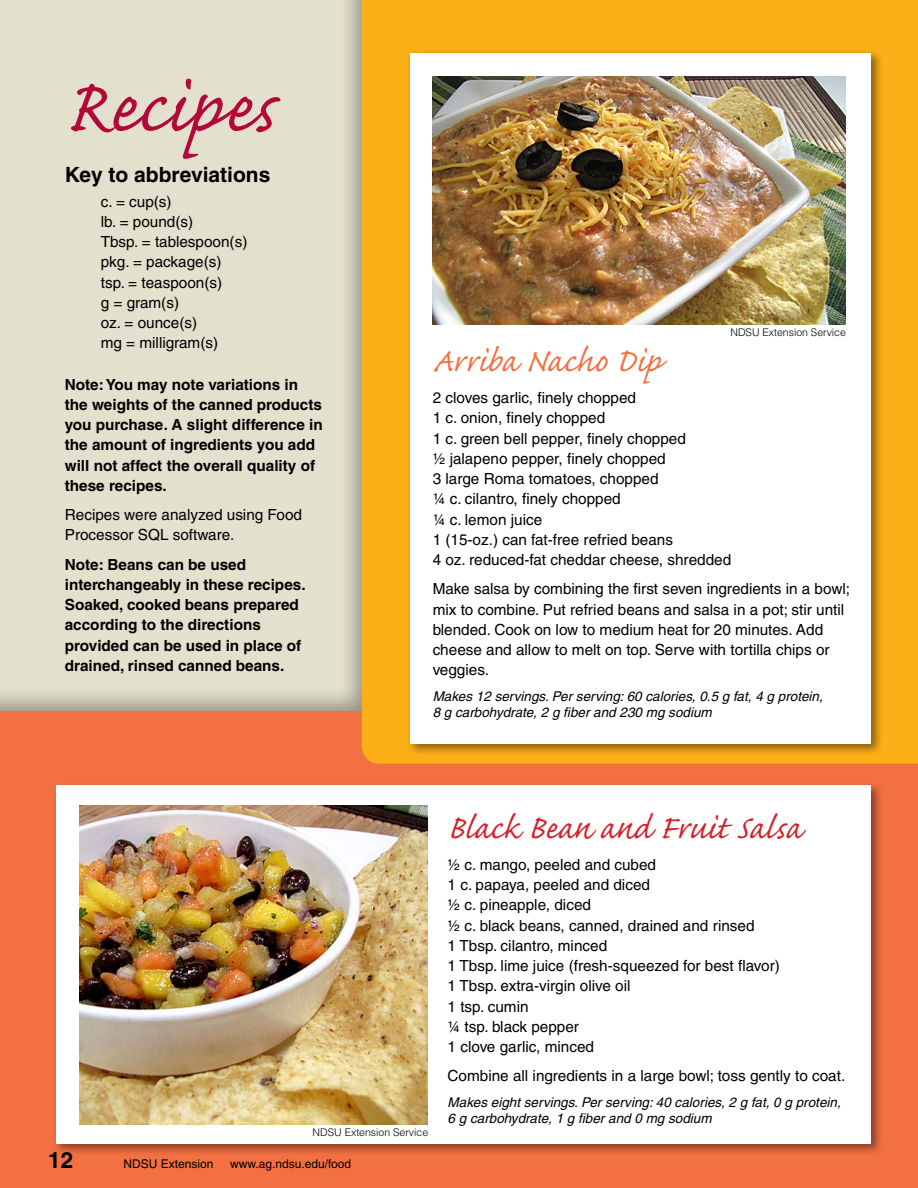
<style>
.page{position:relative;width:918px;height:1188px;background:#fff}
.page>*{position:absolute;margin:0;border:0;box-sizing:border-box;transform-origin:0 0}
.Subhead_1_script{font:94.5px "Caflisch Script";letter-spacing:-.005em;color:#b30838}
.Recipe_name{font:42px "Caflisch Script";color:#d2232a}
.Recipe_name-2{font:42px "Caflisch Script";color:#f37043}
.t1{font:700 22.5px "Helvetica";color:#000}
.Body_text{font:700 21px "Helvetica";color:#000}
.Recipe_ingredients{font:15.3px "Helvetica";color:#000}
.Recipe_first_paragra{font:15.3px/20.2px "Helvetica";color:#000}
.Recipe_first_paragra-2{font:700 15.3px/20.2px "Helvetica";color:#000}
.Body_text-2{font:700 15.3px/20.2px "Helvetica";color:#000}
.Body_text-3{font:15.3px/20.2px "Helvetica";color:#000}
.Recipe_nutrition_inf{font:italic 13.5px/16.5px "Helvetica";color:#000}
.t2{font:12px "Helvetica";color:#000}
.t3{font:300 10.5px "Helvetica";color:#000}
</style>
<div class="page">
<div style="left:0;top:0;width:376px;height:712px;background:#000;opacity:.35"></div>
<div style="left:0;top:711px;width:918px;height:477px;background:#f37043"></div>
<div style="left:52px;top:781px;width:832px;height:375px;background:#000;opacity:.45"></div>
<div style="left:56px;top:785px;width:815px;height:359px;background:#fff"></div>
<div style="left:362px;top:0;width:556px;height:764px;background:#fcaf17"></div>
<div style="left:407px;top:49px;width:477px;height:707px;background:#000;opacity:.45"></div>
<div style="left:410px;top:53px;width:461px;height:690px;background:#fff"></div>
<img style="left:433px;top:77px;width:412px;height:248px">
<img style="left:80px;top:805px;width:348px;height:320px">
<p class="Subhead_1_script" style="left:65px;top:59px;width:210px">Recipes</p>
<p class="Body_text" style="left:65px;top:162px;width:207px">Key to abbreviations</p>
<p class="Recipe_ingredients" style="left:101px;top:192px;width:72px">c. = cup(s)</p>
<p class="Recipe_ingredients" style="left:101px;top:213px;width:94px">lb. = pound(s)</p>
<p class="Recipe_ingredients" style="left:101px;top:233px;width:148px">Tbsp. = tablespoon(s)</p>
<p class="Recipe_ingredients" style="left:101px;top:253px;width:122px">pkg. = package(s)</p>
<p class="Recipe_ingredients" style="left:101px;top:273px;width:123px">tsp. = teaspoon(s)</p>
<p class="Recipe_ingredients" style="left:101px;top:294px;width:80px">g = gram(s)</p>
<p class="Recipe_ingredients" style="left:101px;top:314px;width:98px">oz. = ounce(s)</p>
<p class="Recipe_ingredients" style="left:101px;top:334px;width:119px">mg = milligram(s)</p>
<p class="Recipe_first_paragra-2" style="left:65px;top:374px;width:260px">Note: You may note variations in the weights of the canned products you purchase. A slight difference in the amount of ingredients you add will not affect the overall quality of these recipes.</p>
<p class="Body_text-3" style="left:65px;top:505px;width:239px">Recipes were analyzed using Food<br>Processor SQL software.</p>
<p class="Body_text-2" style="left:65px;top:554px;width:242px">Note: Beans can be used interchangeably in these recipes.<br>Soaked, cooked beans prepared according to the directions provided can be used in place of drained, rinsed canned beans.</p>
<p class="t3" style="left:730px;top:326px;width:117px">NDSU Extension Service</p>
<p class="Recipe_name-2" style="left:433px;top:339px;width:230px">Arriba Nacho Dip</p>
<p class="Recipe_ingredients" style="left:433px;top:389px;width:205px">2 cloves garlic, finely chopped</p>
<p class="Recipe_ingredients" style="left:433px;top:409px;width:174px">1 c. onion, finely chopped</p>
<p class="Recipe_ingredients" style="left:433px;top:429px;width:255px">1 c. green bell pepper, finely chopped</p>
<p class="Recipe_ingredients" style="left:433px;top:450px;width:235px">½ jalapeno pepper, finely chopped</p>
<p class="Recipe_ingredients" style="left:433px;top:470px;width:227px">3 large Roma tomatoes, chopped</p>
<p class="Recipe_ingredients" style="left:433px;top:490px;width:190px">¼ c. cilantro, finely chopped</p>
<p class="Recipe_ingredients" style="left:433px;top:510px;width:111px">¼ c. lemon juice</p>
<p class="Recipe_ingredients" style="left:433px;top:531px;width:242px">1 (15-oz.) can fat-free refried beans</p>
<p class="Recipe_ingredients" style="left:433px;top:551px;width:300px">4 oz. reduced-fat cheddar cheese, shredded</p>
<p class="Recipe_first_paragra" style="left:433px;top:579px;width:419px">Make salsa by combining the first seven ingredients in a bowl; mix to combine. Put refried beans and salsa in a pot; stir until blended. Cook on low to medium heat for 20 minutes. Add cheese and allow to melt on top. Serve with tortilla chips or veggies.</p>
<p class="Recipe_nutrition_inf" style="left:433px;top:688px;width:392px">Makes 12 servings. Per serving: 60 calories, 0.5 g fat, 4 g protein,<br>8 g carbohydrate, 2 g fiber and 230 mg sodium</p>
<p class="t3" style="left:313px;top:1126px;width:117px">NDSU Extension Service</p>
<h3 class="t1" style="left:48px;top:1147px;width:27px">12</h3>
<p class="t2" style="left:123px;top:1157px;width:92px">NDSU Extension</p>
<p class="t2" style="left:230px;top:1157px;width:122px">www.ag.ndsu.edu/food</p>
<p class="Recipe_name" style="left:448px;top:806px;width:355px">Black Bean and Fruit Salsa</p>
<p class="Recipe_ingredients" style="left:448px;top:856px;width:210px">½ c. mango, peeled and cubed</p>
<p class="Recipe_ingredients" style="left:448px;top:876px;width:204px">1 c. papaya, peeled and diced</p>
<p class="Recipe_ingredients" style="left:448px;top:896px;width:145px">½ c. pineapple, diced</p>
<p class="Recipe_ingredients" style="left:448px;top:916px;width:309px">½ c. black beans, canned, drained and rinsed</p>
<p class="Recipe_ingredients" style="left:448px;top:937px;width:161px">1 Tbsp. cilantro, minced</p>
<p class="Recipe_ingredients" style="left:448px;top:957px;width:334px">1 Tbsp. lime juice (fresh-squeezed for best flavor)</p>
<p class="Recipe_ingredients" style="left:448px;top:977px;width:184px">1 Tbsp. extra-virgin olive oil</p>
<p class="Recipe_ingredients" style="left:448px;top:997px;width:83px">1 tsp. cumin</p>
<p class="Recipe_ingredients" style="left:448px;top:1018px;width:133px">¼ tsp. black pepper</p>
<p class="Recipe_ingredients" style="left:448px;top:1038px;width:148px">1 clove garlic, minced</p>
<p class="Recipe_first_paragra" style="left:448px;top:1066px;width:399px">Combine all ingredients in a large bowl; toss gently to coat.</p>
<p class="Recipe_nutrition_inf" style="left:448px;top:1094px;width:395px">Makes eight servings. Per serving: 40 calories, 2 g fat, 0 g protein,<br>6 g carbohydrate, 1 g fiber and 0 mg sodium</p>
</div>
